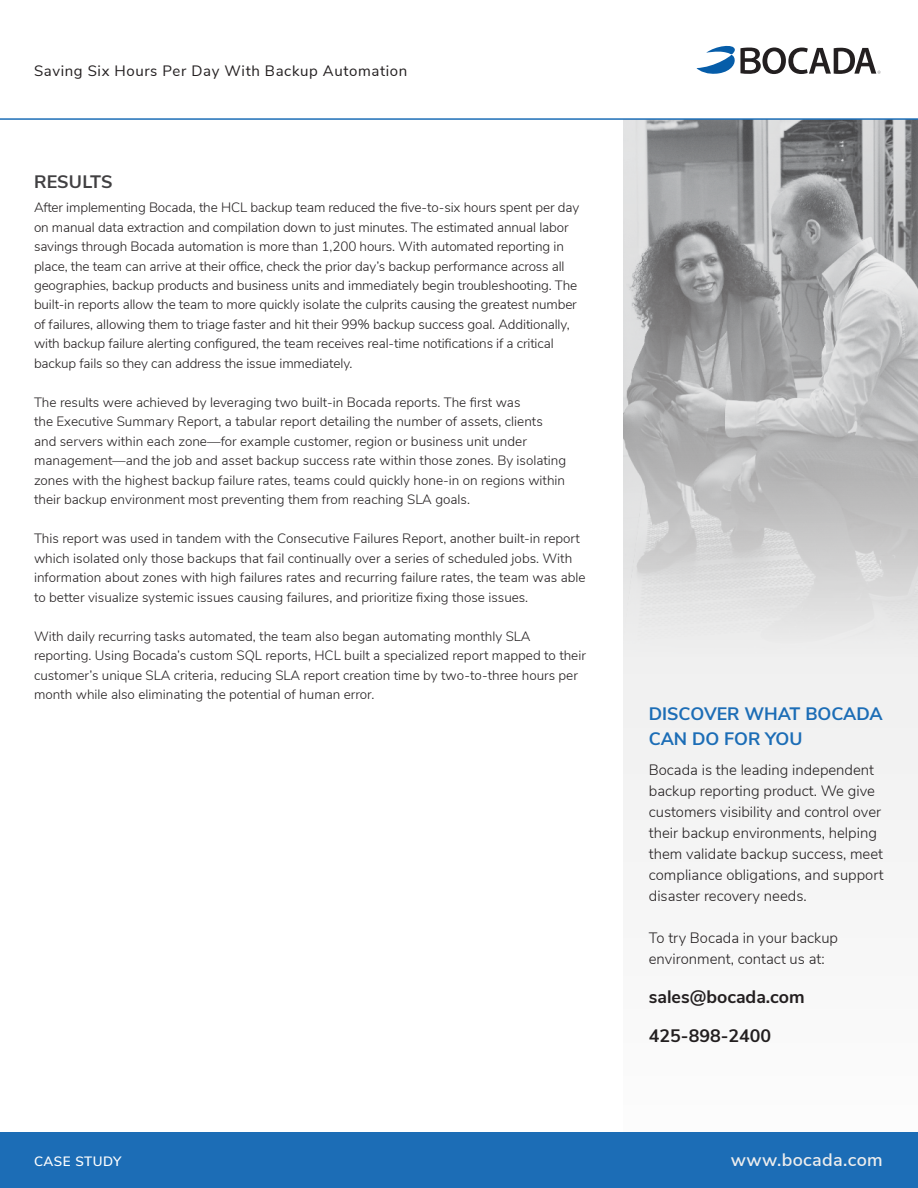
<style>
.page{position:relative;width:918px;height:1188px;background:#fff}
.page>*{position:absolute;margin:0;border:0;box-sizing:border-box;transform-origin:0 0}
.t1{font:700 18px/25.5px "Nunito Sans";color:#1c6db6}
.t2{font:700 18px/39px "Nunito Sans";color:#231f20}
.t3{font:600 18px "Nunito Sans";letter-spacing:.02em;color:#eee}
.t4{font:700 18px "Nunito Sans";letter-spacing:.005em;color:#414042}
.t5{font:300 15px/21px "Nunito Sans";color:#231f20}
.t6{font:15px "Nunito Sans";letter-spacing:.04em;color:#231f20}
.t7{font:300 13.5px/19.5px "Nunito Sans";color:#231f20}
.t8{font:600 13.5px "Nunito Sans";letter-spacing:.035em;color:#fff}
</style>
<div class="page">
<div style="left:623px;top:120px;width:295px;height:1068px;background:#f5f5f5"></div>
<img style="left:623px;top:120px;width:295px;height:521px">
<div style="left:0;top:1133px;width:918px;height:55px;background:#1c6db6"></div>
<svg style="left:697px;top:45px;width:184px;height:29px"></svg>
<hr style="left:0;top:118px;width:918px;height:2px;background:#1c6db6">
<p class="t6" style="left:34px;top:60px;width:375px">Saving Six Hours Per Day With Backup Automation</p>
<h1 class="t4" style="left:34px;top:169px;width:80px">RESULTS</h1>
<p class="t7" style="left:34px;top:197px;width:547px">After implementing Bocada, the HCL backup team reduced the five-to-six hours spent per day on manual data extraction and compilation down to just minutes. The estimated annual labor savings through Bocada automation is more than 1,200 hours. With automated reporting in place, the team can arrive at their office, check the prior day’s backup performance across all geographies, backup products and business units and immediately begin troubleshooting. The built-in reports allow the team to more quickly isolate the culprits causing the greatest number of failures, allowing them to triage faster and hit their 99% backup success goal. Additionally, with backup failure alerting configured, the team receives real-time notifications if a critical backup fails so they can address the issue immediately.</p>
<p class="t7" style="left:34px;top:392px;width:534px">The results were achieved by leveraging two built-in Bocada reports. The first was<br>the Executive Summary Report, a tabular report detailing the number of assets, clients and servers within each zone—for example customer, region or business unit under management—and the job and asset backup success rate within those zones. By isolating zones with the highest backup failure rates, teams could quickly hone-in on regions within their backup environment most preventing them from reaching SLA goals.</p>
<p class="t7" style="left:34px;top:528px;width:553px">This report was used in tandem with the Consecutive Failures Report, another built-in report which isolated only those backups that fail continually over a series of scheduled jobs. With information about zones with high failures rates and recurring failure rates, the team was able to better visualize systemic issues causing failures, and prioritize fixing those issues.</p>
<p class="t7" style="left:34px;top:626px;width:553px">With daily recurring tasks automated, the team also began automating monthly SLA reporting. Using Bocada’s custom SQL reports, HCL built a specialized report mapped to their customer’s unique SLA criteria, reducing SLA report creation time by two-to-three hours per month while also eliminating the potential of human error.</p>
<h1 class="t1" style="left:649px;top:700px;width:235px">DISCOVER WHAT BOCADA<br>CAN DO FOR YOU</h1>
<p class="t5" style="left:649px;top:758px;width:236px">Bocada is the leading independent backup reporting product. We give customers visibility and control over their backup environments, helping them validate backup success, meet compliance obligations, and support disaster recovery needs.</p>
<p class="t5" style="left:649px;top:926px;width:191px">To try Bocada in your backup environment, contact us at:</p>
<h1 class="t2" style="left:649px;top:976px;width:157px">sales@bocada.com<br>425-898-2400</h1>
<p class="t8" style="left:34px;top:1151px;width:89px">CASE STUDY</p>
<h1 class="t3" style="left:731px;top:1147px;width:153px">www.bocada.com</h1>
</div>
